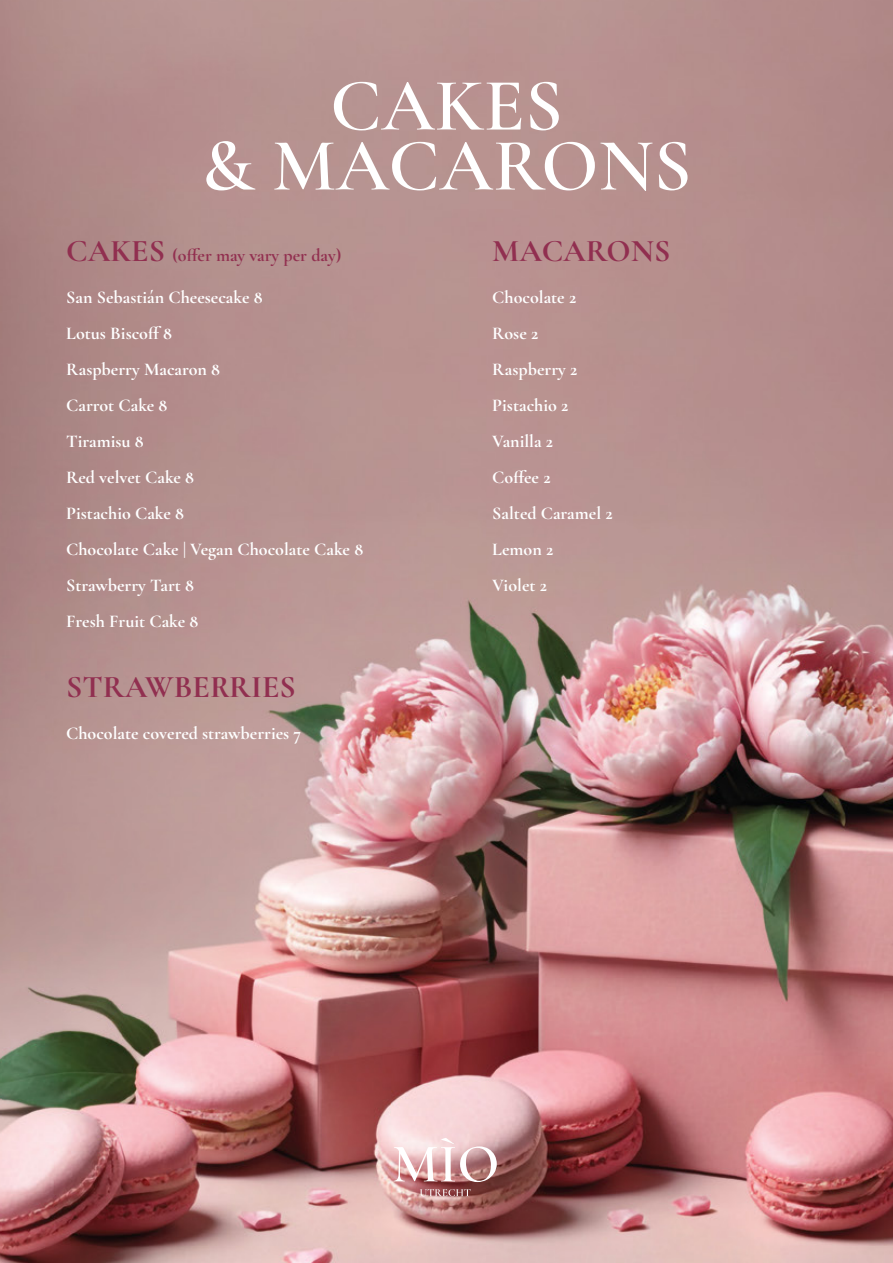
<style>
.page{position:relative;width:893px;height:1263px;background:#fff}
.page>*{position:absolute;margin:0;border:0;box-sizing:border-box;transform-origin:0 0}
.t1{font:600 75px/60px "Cormorant Garamond";color:#fff;text-align:center}
.t2{font:700 31.65px "Cormorant Garamond";color:#912f50}
.t3{font:700 18px/36px "Cormorant Garamond";color:#fff}
.t4{font:700 18px "Cormorant Garamond";color:#923050}
.s1{font-size:31.65px;color:#912f50}
</style>
<div class="page">
<img style="left:0;top:0;width:893px;height:1263px">
<svg style="left:420px;top:1189px;width:51px;height:7px"></svg>
<svg style="left:394px;top:1138px;width:103px;height:44px"></svg>
<h1 class="t1" style="left:201px;top:75px;width:491px">CAKES<br>&amp; MACARONS</h1>
<p class="t4" style="left:66px;top:244px;width:276px"><span class="s1">CAKES</span> (offer may vary per day)</p>
<p class="t3" style="left:66px;top:279px;width:298px">San Sebastián Cheesecake 8<br>Lotus Biscoff 8<br>Raspberry Macaron 8<br>Carrot Cake 8<br>Tiramisu 8<br>Red velvet Cake 8<br>Pistachio Cake 8<br>Chocolate Cake | Vegan Chocolate Cake 8<br>Strawberry Tart 8<br>Fresh Fruit Cake 8</p>
<h2 class="t2" style="left:66px;top:667px;width:231px">STRAWBERRIES</h2>
<p class="t3" style="left:66px;top:715px;width:237px">Chocolate covered strawberries 7</p>
<h2 class="t2" style="left:492px;top:231px;width:180px">MACARONS</h2>
<p class="t3" style="left:492px;top:279px;width:122px">Chocolate 2<br>Rose 2<br>Raspberry 2<br>Pistachio 2<br>Vanilla 2<br>Coffee 2<br>Salted Caramel 2<br>Lemon 2<br>Violet 2</p>
</div>
